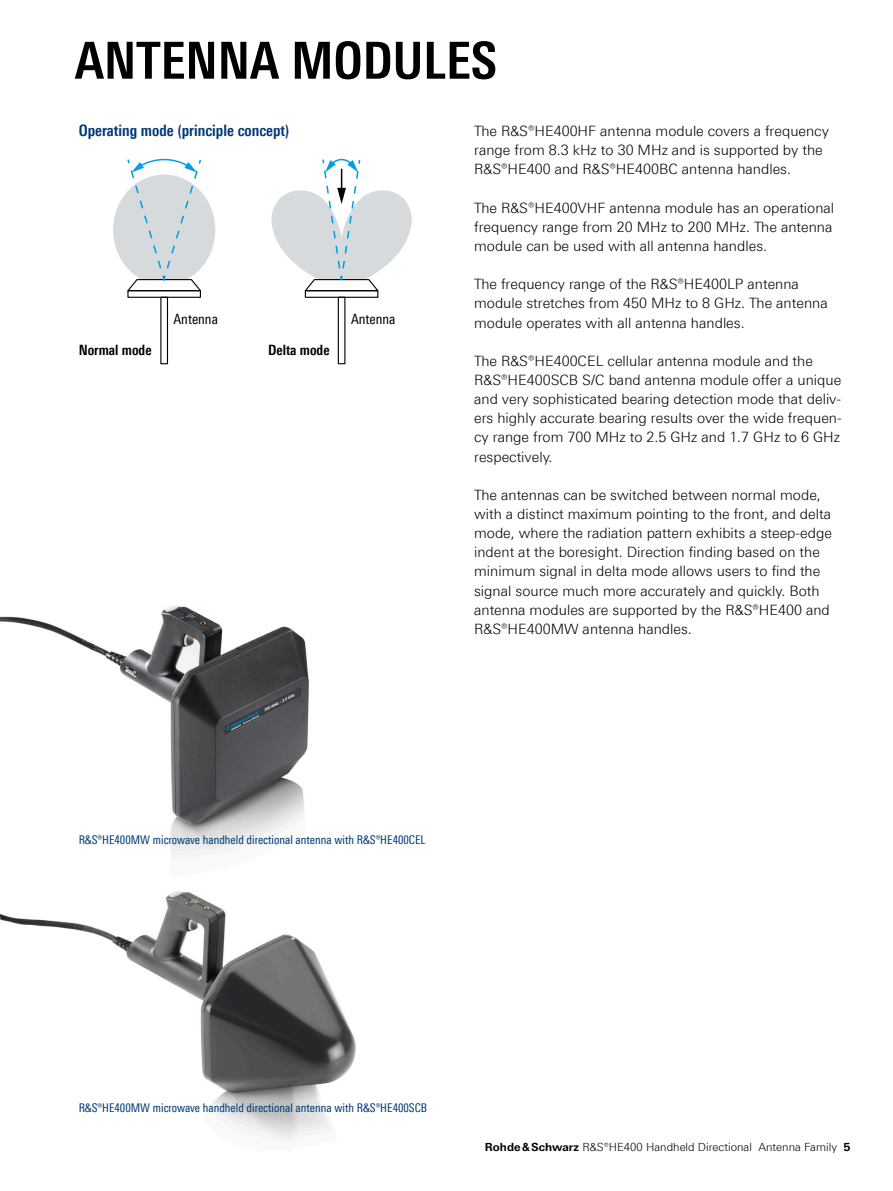
<style>
.page{position:relative;width:893px;height:1191px;background:#fff}
.page>*{position:absolute;margin:0;border:0;box-sizing:border-box;transform-origin:0 0}
.Seiten_Headline_34Pt{font:700 51px "Linotype Univers 620 Cn";color:#000}
.Grafik-Tabelle_Übers{font:700 15.75px "Linotype Univers 620 Cn";color:#003872}
.Haupttext{font:300 14.25px/19.2px "Linotype Univers 330";color:#000}
.Grafiktext_fett_9_5{font:700 14.25px "Linotype Univers 620 Cn";color:#000}
.Grafiktext_9_5_pt_oh{font:14.25px "Linotype Univers 420 Cn";color:#000}
.Bildunterschrift{font:12px "Linotype Univers 420 Cn";color:#003872}
.t1{font:300 11.25px "Linotype Univers 330";color:#000}
.s1{font-family:"Linotype Univers 630";font-weight:700}
</style>
<div class="page">
<img style="left:0;top:606px;width:309px;height:252px">
<img style="left:0;top:891px;width:356px;height:252px">
<div style="left:127px;top:290px;width:74px;height:8px;border:1px solid #000"></div>
<div style="left:160px;top:297px;width:8px;height:67px;border:1px solid #000"></div>
<div style="left:305px;top:290px;width:73px;height:8px;border:1px solid #000"></div>
<div style="left:338px;top:297px;width:7px;height:67px;border:1px solid #000"></div>
<svg style="left:113px;top:158px;width:102px;height:134px"></svg>
<svg style="left:271px;top:158px;width:141px;height:134px"></svg>
<p class="Seiten_Headline_34Pt" style="left:75px;top:30px;width:423px">ANTENNA MODULES</p>
<p class="Grafik-Tabelle_Übers" style="left:79px;top:121px;width:212px">Operating mode (principle concept)</p>
<p class="Grafiktext_9_5_pt_oh" style="left:173px;top:310px;width:46px">Antenna</p>
<p class="Grafiktext_9_5_pt_oh" style="left:351px;top:310px;width:46px">Antenna</p>
<p class="Grafiktext_fett_9_5" style="left:79px;top:342px;width:74px">Normal mode</p>
<p class="Grafiktext_fett_9_5" style="left:268px;top:342px;width:63px">Delta mode</p>
<p class="Haupttext" style="left:474px;top:121px;width:356px">The R&amp;S®HE400HF antenna module covers a frequency range from 8.3 kHz to 30 MHz and is supported by the<br>R&amp;S®HE400 and R&amp;S®HE400BC antenna handles.</p>
<p class="Haupttext" style="left:474px;top:198px;width:362px">The R&amp;S®HE400VHF antenna module has an operational frequency range from 20 MHz to 200 MHz. The antenna module can be used with all antenna handles.</p>
<p class="Haupttext" style="left:474px;top:274px;width:355px">The frequency range of the R&amp;S®HE400LP antenna module stretches from 450 MHz to 8 GHz. The antenna module operates with all antenna handles.</p>
<p class="Haupttext" style="left:474px;top:351px;width:369px">The R&amp;S®HE400CEL cellular antenna module and the R&amp;S®HE400SCB S/C band antenna module offer a unique and very sophisticated bearing detection mode that deliv&shy;ers highly accurate bearing results over the wide frequen&shy;cy range from 700 MHz to 2.5 GHz and 1.7 GHz to 6 GHz respectively.</p>
<p class="Haupttext" style="left:474px;top:485px;width:359px">The antennas can be switched between normal mode, with a distinct maximum pointing to the front, and delta mode, where the radiation pattern exhibits a steep-edge indent at the boresight. Direction finding based on the minimum signal in delta mode allows users to find the signal source much more accurately and quickly. Both antenna modules are supported by the R&amp;S®HE400 and R&amp;S®HE400MW antenna handles.</p>
<p class="Bildunterschrift" style="left:79px;top:833px;width:348px">R&amp;S®HE400MW microwave handheld directional antenna with R&amp;S®HE400CEL</p>
<p class="Bildunterschrift" style="left:79px;top:1101px;width:350px">R&amp;S®HE400MW microwave handheld directional antenna with R&amp;S®HE400SCB</p>
<p class="t1" style="left:485px;top:1140px;width:367px"><span class="s1">Rohde&amp;Schwarz</span> R&amp;S®HE400 Handheld Directional Antenna Family <span class="s1">5</span></p>
</div>
